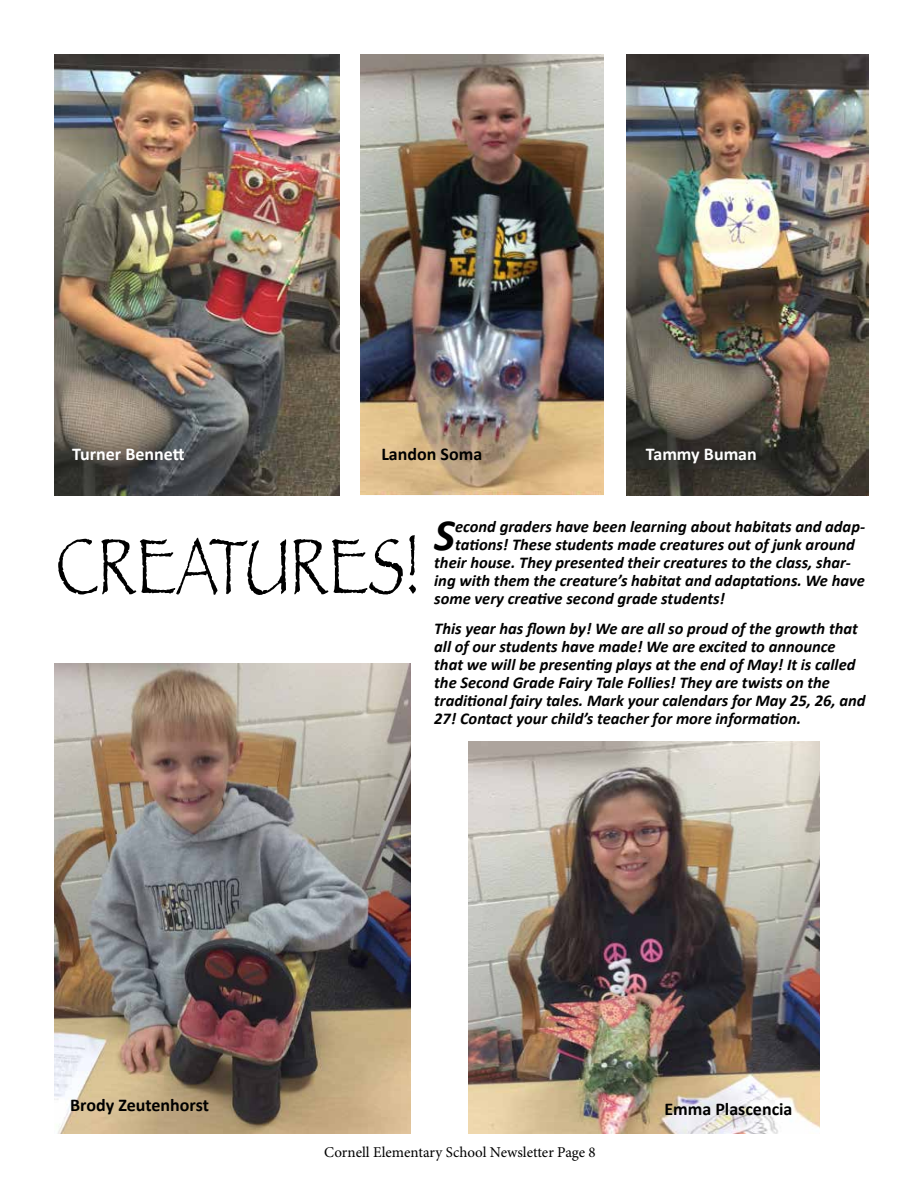
<style>
.page{position:relative;width:918px;height:1188px;background:#fff}
.page>*{position:absolute;margin:0;border:0;box-sizing:border-box;transform-origin:0 0}
.t1{font:condensed 81px "Papyrus";color:#000}
.t2{font:italic 700 44.85px "Calibri";color:#000}
.t3{font:700 18px "Calibri";color:#000}
.t4{font:700 18px "Calibri";color:#fff}
.t5{font:italic 700 16.5px/18px "Calibri";color:#000}
.t6{font:15px "Minion Pro";color:#000}
</style>
<div class="page">
<img style="left:54px;top:664px;width:356px;height:470px">
<img style="left:468px;top:741px;width:352px;height:393px">
<img style="left:361px;top:55px;width:242px;height:440px">
<img style="left:54px;top:55px;width:286px;height:440px">
<img style="left:626px;top:55px;width:243px;height:440px">
<p class="t4" style="left:72px;top:443px;width:114px">Turner Bennett</p>
<p class="t3" style="left:381px;top:443px;width:102px">Landon Soma</p>
<p class="t4" style="left:646px;top:443px;width:112px">Tammy Buman</p>
<h1 class="t1" style="left:56px;top:517px;width:365px">CREATURES!</h1>
<h2 class="t2" style="left:434px;top:507px;width:22px">S</h2>
<p class="t5" style="left:455px;top:518px;width:411px">econd graders have been learning about habitats and adap-</p>
<p class="t5" style="left:455px;top:536px;width:401px">tations! These students made creatures out of junk around</p>
<p class="t5" style="left:434px;top:554px;width:418px">their house. They presented their creatures to the class, shar-</p>
<p class="t5" style="left:434px;top:572px;width:432px">ing with them the creature’s habitat and adaptations. We have</p>
<p class="t5" style="left:434px;top:590px;width:292px">some very creative second grade students!</p>
<p class="t5" style="left:434px;top:620px;width:433px">This year has flown by! We are all so proud of the growth that all of our students have made! We are excited to announce that we will be presenting plays at the end of May! It is called the Second Grade Fairy Tale Follies! They are twists on the traditional fairy tales. Mark your calendars for May 25, 26, and 27! Contact your child’s teacher for more information.</p>
<p class="t3" style="left:70px;top:1093px;width:140px">Brody Zeutenhorst</p>
<p class="t3" style="left:664px;top:1098px;width:130px">Emma Plascencia</p>
<p class="t6" style="left:324px;top:1142px;width:273px">Cornell Elementary School Newsletter Page 8</p>
</div>
